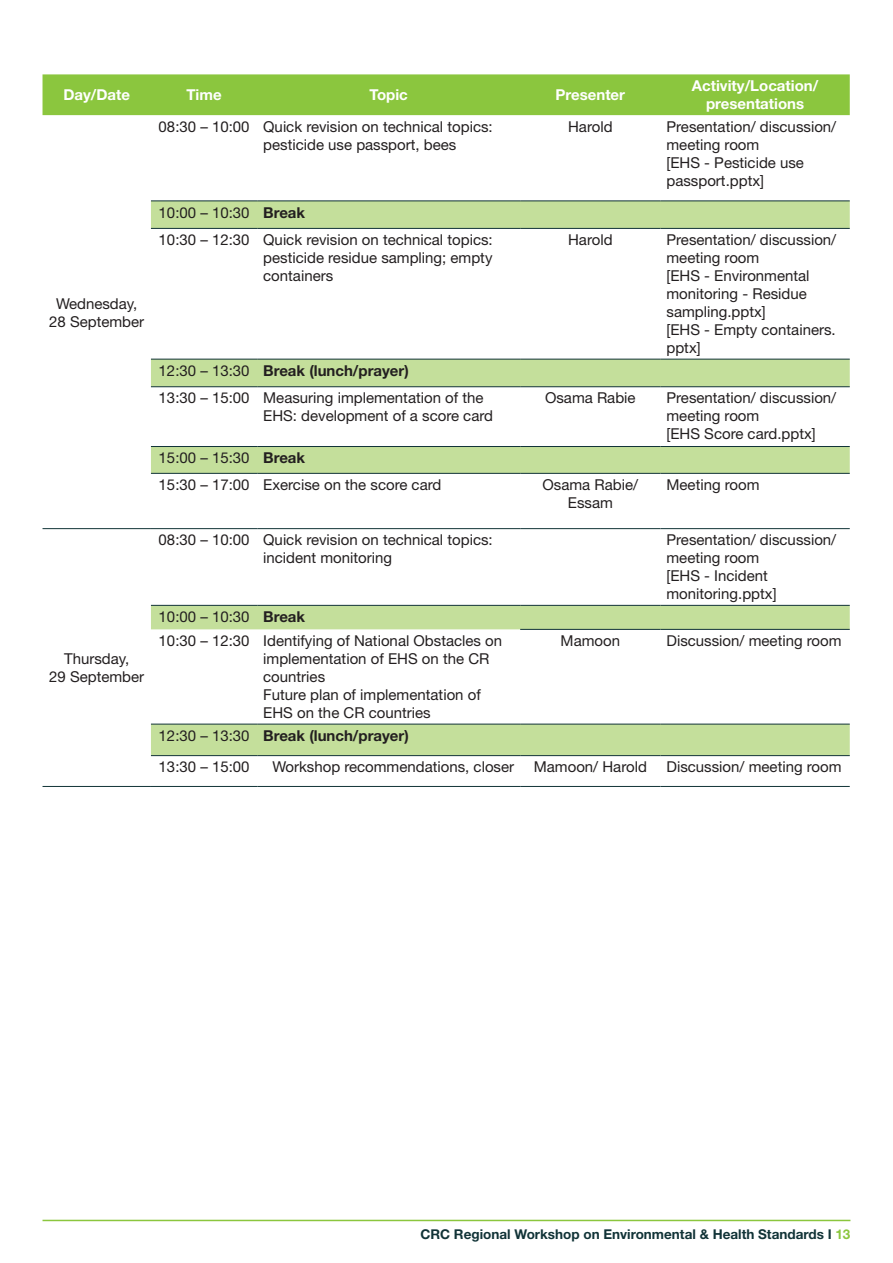
<style>
.page{position:relative;width:893px;height:1263px;background:#fff}
.page>*{position:absolute;margin:0;border:0;box-sizing:border-box;transform-origin:0 0}
.t1{font:15px/18px "Helvetica Neue LT Std";color:#231f20}
.t2{font:700 15px/18px "Helvetica Neue LT Std";color:#fff;text-align:center}
.t3{font:700 13.5px "Helvetica Neue LT Std";color:#113337}
.s1{font-weight:700}
.s2{color:#8bc63e}
</style>
<div class="page">
<hr style="left:43px;top:1220px;width:807px;height:1px;background:#8bc63e">
<div style="left:43px;top:74px;width:807px;height:41px;background:#8bc63e"></div>
<svg style="left:151px;top:201px;width:699px;height:554px"></svg>
<hr style="left:520px;top:200px;width:140px;height:1px;background:#113337">
<hr style="left:660px;top:200px;width:190px;height:1px;background:#113337">
<hr style="left:257px;top:228px;width:263px;height:1px;background:#113337">
<hr style="left:520px;top:228px;width:140px;height:1px;background:#113337">
<hr style="left:660px;top:228px;width:190px;height:1px;background:#113337">
<hr style="left:151px;top:359px;width:106px;height:1px;background:#113337">
<hr style="left:257px;top:359px;width:263px;height:1px;background:#113337">
<hr style="left:520px;top:359px;width:140px;height:1px;background:#113337">
<hr style="left:660px;top:359px;width:190px;height:1px;background:#113337">
<hr style="left:151px;top:386px;width:106px;height:1px;background:#113337">
<hr style="left:257px;top:386px;width:263px;height:1px;background:#113337">
<hr style="left:520px;top:386px;width:140px;height:1px;background:#113337">
<hr style="left:660px;top:386px;width:190px;height:1px;background:#113337">
<hr style="left:151px;top:228px;width:106px;height:1px;background:#113337">
<hr style="left:151px;top:605px;width:106px;height:1px;background:#113337">
<hr style="left:257px;top:605px;width:263px;height:1px;background:#113337">
<hr style="left:151px;top:200px;width:106px;height:1px;background:#113337">
<hr style="left:257px;top:200px;width:263px;height:1px;background:#113337">
<hr style="left:43px;top:528px;width:108px;height:1px;background:#113337">
<hr style="left:520px;top:629px;width:140px;height:1px;background:#113337">
<hr style="left:660px;top:629px;width:190px;height:1px;background:#113337">
<hr style="left:520px;top:724px;width:140px;height:1px;background:#113337">
<hr style="left:660px;top:724px;width:190px;height:1px;background:#113337">
<hr style="left:43px;top:786px;width:108px;height:1px;background:#113337">
<hr style="left:151px;top:786px;width:106px;height:1px;background:#113337">
<hr style="left:257px;top:786px;width:263px;height:1px;background:#113337">
<hr style="left:520px;top:786px;width:140px;height:1px;background:#113337">
<hr style="left:660px;top:786px;width:190px;height:1px;background:#113337">
<hr style="left:151px;top:446px;width:106px;height:1px;background:#113337">
<hr style="left:257px;top:446px;width:263px;height:1px;background:#113337">
<hr style="left:520px;top:446px;width:140px;height:1px;background:#113337">
<hr style="left:660px;top:446px;width:190px;height:1px;background:#113337">
<hr style="left:151px;top:473px;width:106px;height:1px;background:#113337">
<hr style="left:257px;top:473px;width:263px;height:1px;background:#113337">
<hr style="left:520px;top:473px;width:140px;height:1px;background:#113337">
<hr style="left:660px;top:473px;width:190px;height:1px;background:#113337">
<hr style="left:151px;top:528px;width:106px;height:1px;background:#113337">
<hr style="left:257px;top:528px;width:263px;height:1px;background:#113337">
<hr style="left:520px;top:528px;width:140px;height:1px;background:#113337">
<hr style="left:660px;top:528px;width:190px;height:1px;background:#113337">
<hr style="left:520px;top:605px;width:140px;height:1px;background:#113337">
<hr style="left:660px;top:605px;width:190px;height:1px;background:#113337">
<hr style="left:151px;top:724px;width:106px;height:1px;background:#113337">
<hr style="left:257px;top:724px;width:263px;height:1px;background:#113337">
<hr style="left:151px;top:755px;width:106px;height:1px;background:#113337">
<hr style="left:257px;top:755px;width:263px;height:1px;background:#113337">
<hr style="left:520px;top:755px;width:140px;height:1px;background:#113337">
<hr style="left:660px;top:755px;width:190px;height:1px;background:#113337">
<p class="t2" style="left:63px;top:85px;width:68px">Day/Date</p>
<p class="t2" style="left:186px;top:85px;width:37px">Time</p>
<p class="t2" style="left:370px;top:85px;width:40px">Topic</p>
<p class="t2" style="left:556px;top:85px;width:71px">Presenter</p>
<p class="t2" style="left:692px;top:76px;width:128px">Activity/Location/ presentations</p>
<p class="t1" style="left:49px;top:295px;width:97px;text-align:center">Wednesday,<br>28 September</p>
<p class="t1" style="left:49px;top:649px;width:97px;text-align:center">Thursday,<br>29 September</p>
<p class="t1" style="left:263px;top:117px;width:231px;text-indent:-105px">08:30 – 10:00 Quick revision on technical topics: pesticide use passport, bees</p>
<p class="t1" style="left:568px;top:117px;width:46px">Harold</p>
<p class="t1" style="left:666px;top:117px;width:171px">Presentation/ discussion/ meeting room<br>[EHS - Pesticide use passport.pptx]</p>
<p class="t1" style="left:159px;top:198px;width:336px;line-height:27.5px">10:00 – 10:30 <span class="s1">Break<br></span>10:30 – 12:30 Quick revision on technical topics:</p>
<p class="t1" style="left:263px;top:249px;width:231px">pesticide residue sampling; empty containers</p>
<p class="t1" style="left:568px;top:231px;width:46px">Harold</p>
<p class="t1" style="left:666px;top:231px;width:171px">Presentation/ discussion/ meeting room<br>[EHS - Environmental monitoring - Residue sampling.pptx]<br>[EHS - Empty containers. pptx]</p>
<p class="t1" style="left:159px;top:356px;width:326px;line-height:27.6px">12:30 – 13:30 <span class="s1">Break (lunch/prayer)<br></span>13:30 – 15:00 Measuring implementation of the</p>
<p class="t1" style="left:263px;top:407px;width:231px">EHS: development of a score card</p>
<p class="t1" style="left:159px;top:444px;width:284px;line-height:26.8px">15:00 – 15:30 <span class="s1">Break<br></span>15:30 – 17:00 Exercise on the score card</p>
<p class="t1" style="left:545px;top:389px;width:92px">Osama Rabie</p>
<p class="t1" style="left:666px;top:389px;width:171px">Presentation/ discussion/ meeting room<br>[EHS Score card.pptx]</p>
<p class="t1" style="left:543px;top:475px;width:97px;text-align:center">Osama Rabie/<br>Essam</p>
<p class="t1" style="left:666px;top:475px;width:95px">Meeting room</p>
<p class="t1" style="left:159px;top:531px;width:336px;text-align:center">08:30 – 10:00 Quick revision on technical topics: incident monitoring</p>
<p class="t1" style="left:666px;top:531px;width:171px">Presentation/ discussion/ meeting room<br>[EHS - Incident monitoring.pptx]</p>
<p class="t1" style="left:159px;top:607px;width:148px">10:00 – 10:30 <span class="s1">Break</span></p>
<p class="t1" style="left:263px;top:631px;width:240px;text-indent:-105px">10:30 – 12:30 Identifying of National Obstacles on implementation of EHS on the CR countries<br>Future plan of implementation of<br>EHS on the CR countries</p>
<p class="t1" style="left:561px;top:631px;width:61px">Mamoon</p>
<p class="t1" style="left:666px;top:631px;width:177px">Discussion/ meeting room</p>
<p class="t1" style="left:159px;top:719px;width:252px;line-height:31.5px">12:30 – 13:30 <span class="s1">Break (lunch/prayer)<br></span>13:30 – 15:00</p>
<p class="t1" style="left:272px;top:758px;width:243px">Workshop recommendations, closer</p>
<p class="t1" style="left:534px;top:758px;width:115px">Mamoon/ Harold</p>
<p class="t1" style="left:666px;top:758px;width:177px">Discussion/ meeting room</p>
<p class="t3" style="left:420px;top:1225px;width:431px">CRC Regional Workshop on Environmental &amp; Health Standards I <span class="s2">13</span></p>
</div>
